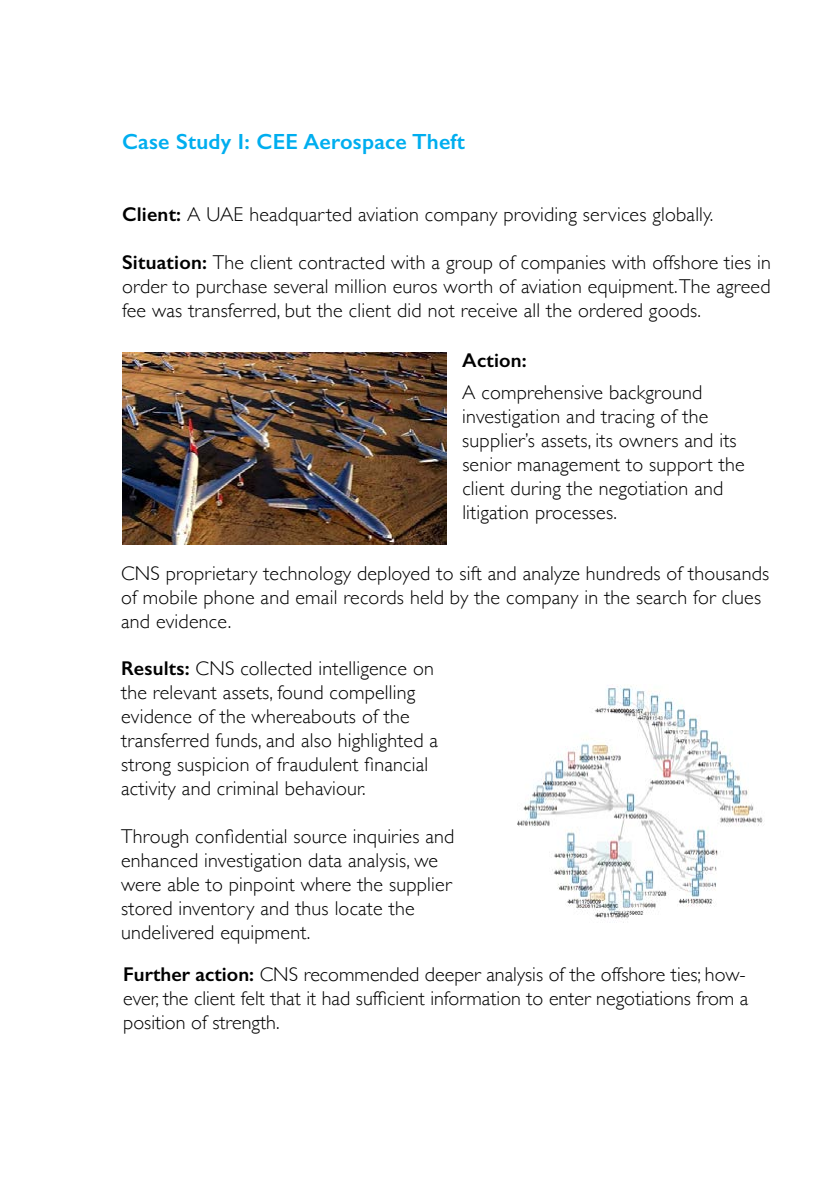
<style>
.page{position:relative;width:840px;height:1191px;background:#fff}
.page>*{position:absolute;margin:0;border:0;box-sizing:border-box;transform-origin:0 0}
.t1{font:600 22px "Gill Sans";letter-spacing:.01em;color:#00aeef}
.t2{font:300 20px/24px "Gill Sans";letter-spacing:.01em;color:#000}
.t3{font:600 20px "Gill Sans";letter-spacing:.01em;color:#000}
.s1{font-weight:600}
</style>
<div class="page">
<img style="left:122px;top:352px;width:324px;height:192px">
<img style="left:517px;top:685px;width:246px;height:238px">
<p class="t1" style="left:122px;top:128px;width:344px">Case Study I: CEE Aerospace Theft</p>
<p class="t2" style="left:122px;top:201px;width:592px"><span class="s1">Client:</span> A UAE headquarted aviation company providing services globally.</p>
<p class="t2" style="left:122px;top:249px;width:650px;text-align:justify"><span class="s1">Situation:</span> The client contracted with a group of companies with offshore ties in order to purchase several million euros worth of aviation equipment.The agreed fee was transferred, but the client did not receive all the ordered goods.</p>
<p class="t3" style="left:462px;top:348px;width:66px">Action:</p>
<p class="t2" style="left:462px;top:379px;width:284px">A comprehensive background investigation and tracing of the supplier’s assets, its owners and its senior management to support the client during the negotiation and litigation processes.</p>
<p class="t2" style="left:121px;top:560px;width:649px">CNS proprietary technology deployed to sift and analyze hundreds of thousands of mobile phone and email records held by the company in the search for clues and evidence.</p>
<p class="t2" style="left:121px;top:655px;width:318px"><span class="s1">Results:</span> CNS collected intelligence on the relevant assets, found compelling evidence of the whereabouts of the transferred funds, and also highlighted a strong suspicion of fraudulent financial activity and criminal behaviour.</p>
<p class="t2" style="left:121px;top:823px;width:334px">Through confidential source inquiries and enhanced investigation data analysis, we were able to pinpoint where the supplier stored inventory and thus locate the undelivered equipment.</p>
<p class="t2" style="left:123px;top:961px;width:626px"><span class="s1">Further action:</span> CNS recommended deeper analysis of the offshore ties; how&shy;ever, the client felt that it had sufficient information to enter negotiations from a position of strength.</p>
</div>
